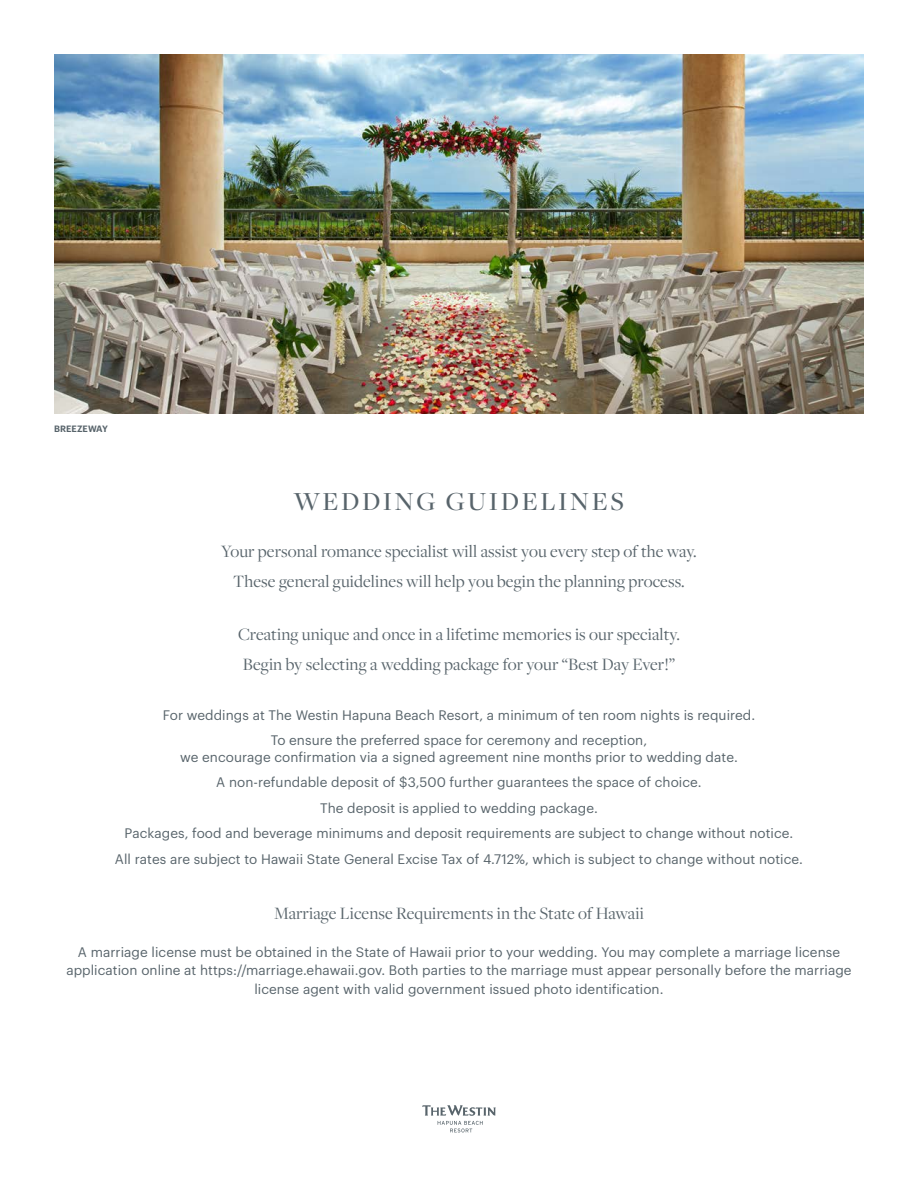
<style>
.page{position:relative;width:918px;height:1188px;background:#fff}
.page>*{position:absolute;margin:0;border:0;box-sizing:border-box;transform-origin:0 0}
.t1{font:500 27px "Freight Disp Pro";letter-spacing:.1em;color:#58646b}
.t2{font:18px/30px "Freight Disp Pro";letter-spacing:.005em;color:#58646b;text-align:center}
.t3{font:13.5px/18.8px "Graphik Starwood";letter-spacing:.005em;color:#58646b;text-align:center}
.t4{font:600 9px "Graphik Starwood";letter-spacing:.01em;color:#58646b}
</style>
<div class="page">
<img style="left:54px;top:54px;width:810px;height:360px">
<svg style="left:422px;top:1105px;width:74px;height:27px"></svg>
<p class="t4" style="left:54px;top:422px;width:55px">BREEZEWAY</p>
<p class="t1" style="left:294px;top:484px;width:332px">WEDDING GUIDELINES</p>
<p class="t2" style="left:221px;top:536px;width:477px">Your personal romance specialist will assist you every step of the way.<br>These general guidelines will help you begin the planning process.</p>
<p class="t2" style="left:238px;top:618px;width:443px">Creating unique and once in a lifetime memories is our specialty.</p>
<p class="t2" style="left:243px;top:648px;width:434px">Begin by selecting a wedding package for your “Best Day Ever!”</p>
<p class="t3" style="left:163px;top:704px;width:594px">For weddings at The Westin Hapuna Beach Resort, a minimum of ten room nights is required.</p>
<p class="t3" style="left:180px;top:731px;width:559px;line-height:16.2px">To ensure the preferred space for ceremony and reception,<br>we encourage confirmation via a signed agreement nine months prior to wedding date.</p>
<p class="t3" style="left:216px;top:772px;width:487px">A non-refundable deposit of $3,500 further guarantees the space of choice.</p>
<p class="t3" style="left:320px;top:797px;width:279px">The deposit is applied to wedding package.</p>
<p class="t3" style="left:115px;top:819px;width:690px;line-height:25.5px">Packages, food and beverage minimums and deposit requirements are subject to change without notice.<br>All rates are subject to Hawaii State General Excise Tax of 4.712%, which is subject to change without notice.</p>
<p class="t2" style="left:274px;top:898px;width:371px">Marriage License Requirements in the State of Hawaii</p>
<p class="t3" style="left:66px;top:941px;width:787px">A marriage license must be obtained in the State of Hawaii prior to your wedding. You may complete a marriage license application online at https://marriage.ehawaii.gov. Both parties to the marriage must appear personally before the marriage license agent with valid government issued photo identification.</p>
</div>
